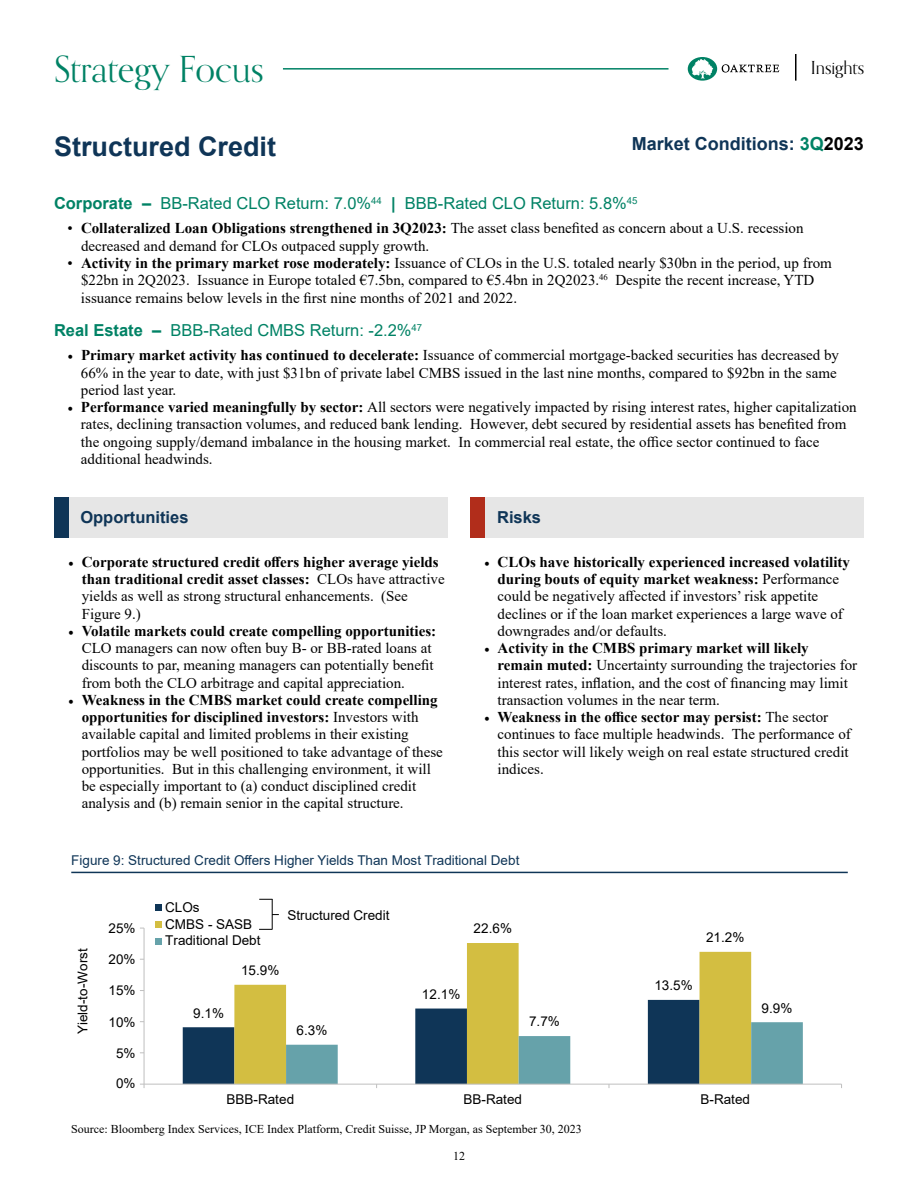
<style>
.page{position:relative;width:918px;height:1188px;background:#fff}
.page>*{position:absolute;margin:0;border:0;box-sizing:border-box;transform-origin:0 0}
.t1{font:36px "Orpheus Pro";color:#008265}
.t2{font:700 27px "Arial";color:#0f3557}
.t3{font:700 18px "Arial";color:#0f3557}
.t4{font:18px "Orpheus Pro";color:#000}
.t5{font:16.5px "Arial";color:#008265}
.t6{font:700 16.5px "Arial";color:#0f3557}
.t7{font:15px/17.2px "Times New Roman";color:#000}
.t8{font:700 15px/17.2px "Times New Roman";color:#000}
.t9{font:13.5px/16.6px "Arial";letter-spacing:.005em;color:#000}
.t10{font:13.5px "Arial";color:#0f3557}
.t11{font:12px "Times New Roman";color:#000}
.s1{color:#008265}
.s2{color:#000}
.s3{font-weight:700}
.s4{font-family:"Minion Pro"}
.s5{font-family:"Minion Pro";font-weight:400}
.s6{font-weight:400}
</style>
<div class="page">
<svg style="left:688px;top:57px;width:91px;height:24px"></svg>
<hr style="left:795px;top:54px;width:2px;height:27px;background:#000">
<hr style="left:283px;top:68px;width:386px;height:2px;background:#008265">
<div style="left:471px;top:497px;width:393px;height:41px;background:#e6e6e6"></div>
<div style="left:55px;top:497px;width:393px;height:41px;background:#e6e6e6"></div>
<div style="left:471px;top:497px;width:14px;height:41px;background:#b12d1b"></div>
<hr style="left:71px;top:872px;width:777px;height:1px;background:#0f3557">
<div style="left:54px;top:497px;width:14px;height:41px;background:#0f3557"></div>
<svg style="left:234px;top:943px;width:517px;height:57px"></svg>
<hr style="left:144px;top:928px;width:1px;height:156px;background:#bfbfbf">
<hr style="left:144px;top:1084px;width:698px;height:1px;background:#bfbfbf">
<svg style="left:183px;top:1000px;width:620px;height:88px"></svg>
<div style="left:156px;top:904px;width:6px;height:7px;background:#0f3557"></div>
<div style="left:156px;top:921px;width:6px;height:7px;background:#d3be41"></div>
<svg style="left:156px;top:938px;width:6px;height:6px"></svg>
<svg style="left:259px;top:899px;width:13px;height:1px"></svg>
<svg style="left:259px;top:929px;width:13px;height:1px"></svg>
<hr style="left:272px;top:899px;width:1px;height:30px;background:#000">
<h1 class="t1" style="left:54px;top:47px;width:211px">Strategy Focus</h1>
<p class="t4" style="left:811px;top:56px;width:55px">Insights</p>
<h2 class="t2" style="left:54px;top:127px;width:224px">Structured Credit</h2>
<p class="t3" style="left:632px;top:131px;width:234px">Market Conditions: <span class="s1">3Q</span><span class="s2">2023</span></p>
<p class="t5" style="left:54px;top:192px;width:585px"><span class="s3">Corporate –</span> BB-Rated CLO Return: 7.0%<sup>44</sup> <span class="s3">|</span> BBB-Rated CLO Return: 5.8%<sup>45</sup></p>
<p class="t7" style="left:81px;top:219px;width:724px;text-indent:-14px">• <span class="s3">Collateralized Loan Obligations strengthened in 3Q2023:</span> The asset class benefited as concern about a U.S. recession decreased and demand for CLOs outpaced supply growth.</p>
<p class="t7" style="left:81px;top:253px;width:752px;line-height:17.7px;text-indent:-13px">• <span class="s3">Activity in the primary market rose moderately:</span> Issuance of CLOs in the U.S. totaled nearly $30bn in the period, up from $22bn in 2Q2023. Issuance in Europe totaled €7.5bn, compared to €5.4bn in 2Q2023.<sup>46</sup> Despite the recent increase, YTD issuance remains below levels in the first nine months of 2021 and 2022.</p>
<p class="t5" style="left:54px;top:319px;width:370px"><span class="s3">Real Estate –</span> BBB-Rated CMBS Return: -2.2%<sup>47</sup></p>
<p class="t7" style="left:81px;top:346px;width:760px;text-indent:-13px"><span class="s4">•</span> <span class="s3">Primary market activity has continued to decelerate:</span> Issuance of commercial mortgage-backed securities has decreased by<br>66% in the year to date, with just $31bn of private label CMBS issued in the last nine months, compared to $92bn in the same period last year.</p>
<p class="t7" style="left:81px;top:398px;width:777px;text-indent:-14px"><span class="s4">•</span> <span class="s3">Performance varied meaningfully by sector:</span> All sectors were negatively impacted by rising interest rates, higher capitalization rates, declining transaction volumes, and reduced bank lending. However, debt secured by residential assets has benefited from the ongoing supply/demand imbalance in the housing market. In commercial real estate, the office sector continued to face additional headwinds.</p>
<p class="t6" style="left:80px;top:505px;width:110px">Opportunities</p>
<p class="t6" style="left:497px;top:505px;width:46px">Risks</p>
<p class="t8" style="left:82px;top:553px;width:365px;text-indent:-14px"><span class="s5">•</span> Corporate structured credit offers higher average yields than traditional credit asset classes: <span class="s6">CLOs have attractive yields as well as strong structural enhancements. (See Figure 9.)</span></p>
<p class="t7" style="left:82px;top:622px;width:356px;text-indent:-14px"><span class="s4">•</span> <span class="s3">Volatile markets could create compelling opportunities:<br></span>CLO managers can now often buy B- or BB-rated loans at discounts to par, meaning managers can potentially benefit from both the CLO arbitrage and capital appreciation.</p>
<p class="t7" style="left:82px;top:691px;width:363px;text-indent:-14px"><span class="s4">•</span> <span class="s3">Weakness in the CMBS market could create compelling opportunities for disciplined investors:</span> Investors with available capital and limited problems in their existing portfolios may be well positioned to take advantage of these opportunities. But in this challenging environment, it will be especially important to (a) conduct disciplined credit analysis and (b) remain senior in the capital structure.</p>
<p class="t7" style="left:498px;top:553px;width:354px;text-indent:-14px"><span class="s4">•</span> <span class="s3">CLOs have historically experienced increased volatility during bouts of equity market weakness:</span> Performance could be negatively affected if investors’ risk appetite declines or if the loan market experiences a large wave of downgrades and/or defaults.</p>
<p class="t7" style="left:498px;top:639px;width:361px;text-indent:-14px"><span class="s4">•</span> <span class="s3">Activity in the CMBS primary market will likely remain muted:</span> Uncertainty surrounding the trajectories for interest rates, inflation, and the cost of financing may limit transaction volumes in the near term.</p>
<p class="t7" style="left:498px;top:708px;width:355px;text-indent:-14px"><span class="s4">•</span> <span class="s3">Weakness in the office sector may persist:</span> The sector continues to face multiple headwinds. The performance of this sector will likely weigh on real estate structured credit indices.</p>
<p class="t10" style="left:71px;top:851px;width:450px">Figure 9: Structured Credit Offers Higher Yields Than Most Traditional Debt</p>
<p class="t9" style="left:74px;top:1034px;width:88px;rotate:-90deg">Yield-to-Worst</p>
<p class="t9" style="left:117px;top:919px;width:17px">25</p>
<p class="t9" style="left:109px;top:920px;width:29px">25%</p>
<p class="t9" style="left:109px;top:951px;width:29px">20%</p>
<p class="t9" style="left:109px;top:982px;width:29px">15%</p>
<p class="t9" style="left:109px;top:1013px;width:29px">10%</p>
<p class="t9" style="left:116px;top:1044px;width:21px">5%</p>
<p class="t9" style="left:116px;top:1075px;width:21px">0%</p>
<p class="t9" style="left:117px;top:950px;width:17px">20</p>
<p class="t9" style="left:117px;top:982px;width:17px">15</p>
<p class="t9" style="left:117px;top:1013px;width:17px">10</p>
<p class="t9" style="left:125px;top:1044px;width:9px">5</p>
<p class="t9" style="left:125px;top:1075px;width:9px">0</p>
<p class="t9" style="left:165px;top:899px;width:97px">CLOs<br>CMBS - SASB<br>Traditional Debt</p>
<p class="t9" style="left:287px;top:907px;width:104px">Structured Credit</p>
<p class="t9" style="left:193px;top:1004px;width:32px">9.1%</p>
<p class="t9" style="left:241px;top:962px;width:40px">15.9%</p>
<p class="t9" style="left:297px;top:1022px;width:32px">6.3%</p>
<p class="t9" style="left:474px;top:920px;width:40px">22.6%</p>
<p class="t9" style="left:422px;top:986px;width:40px">12.1%</p>
<p class="t9" style="left:529px;top:1013px;width:32px">7.7%</p>
<p class="t9" style="left:706px;top:929px;width:40px">21.2%</p>
<p class="t9" style="left:654px;top:977px;width:40px">13.5%</p>
<p class="t9" style="left:227px;top:1091px;width:69px">BBB-Rated</p>
<p class="t9" style="left:464px;top:1091px;width:60px">BB-Rated</p>
<p class="t9" style="left:701px;top:1091px;width:51px">B-Rated</p>
<p class="t11" style="left:71px;top:1120px;width:512px">Source: Bloomberg Index Services, ICE Index Platform, Credit Suisse, JP Morgan, as September 30, 2023</p>
<p class="t11" style="left:453px;top:1148px;width:13px">12</p>
<p class="t9" style="left:762px;top:999px;width:32px">9.9%</p>
</div>
